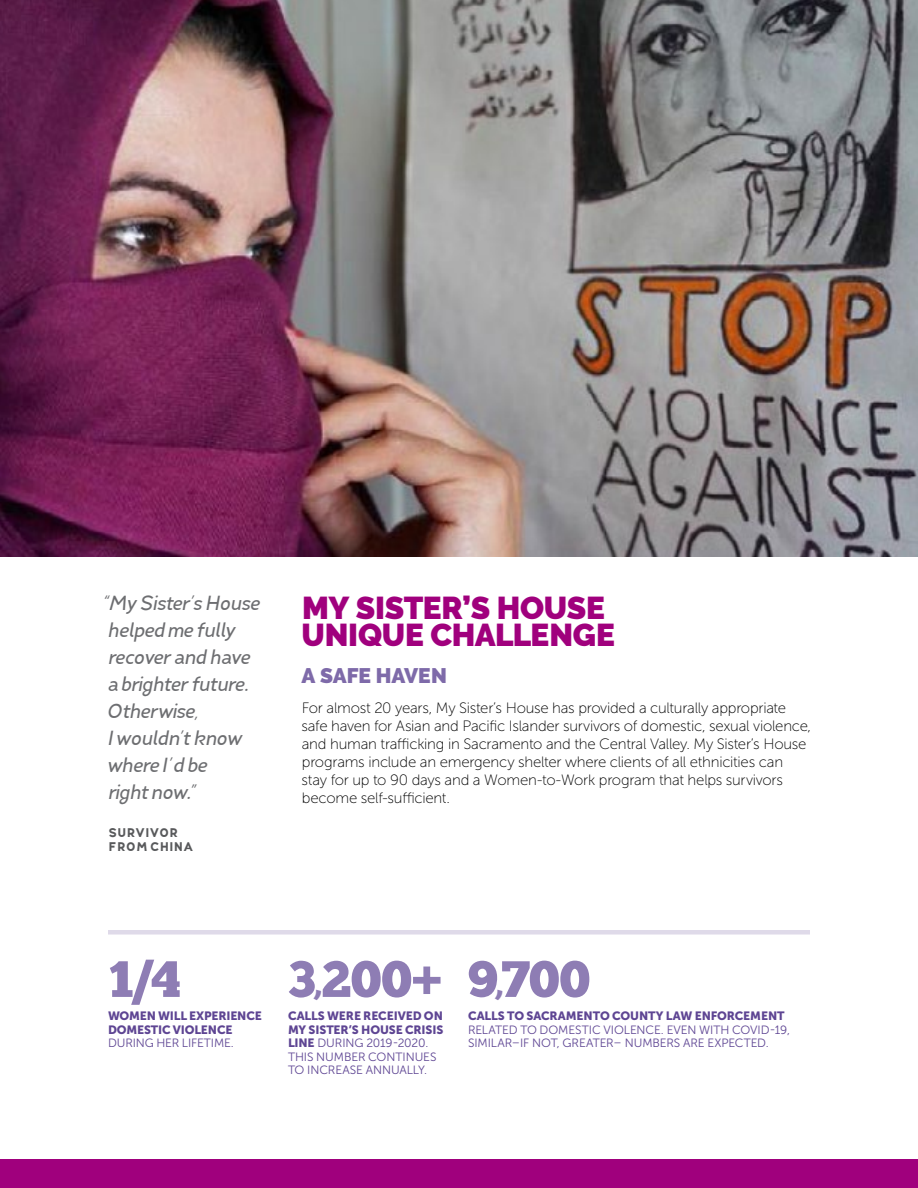
<style>
.page{position:relative;width:918px;height:1188px;background:#fff}
.page>*{position:absolute;margin:0;border:0;box-sizing:border-box;transform-origin:0 0}
.t1{font:51px "Chunk Five";letter-spacing:-.005em;color:#8e7db4}
.t2{font:900 31.5px/27px "Raleway";letter-spacing:-.01em;color:#a0007d}
.t3{font:900 21px "Raleway";letter-spacing:-.01em;color:#7e6aa9}
.t4{font:italic 500 19.5px/27px "Fibon Neue";letter-spacing:-.055em;color:#6d6e71}
.t5{font:15px/18px "Museo Sans 100";letter-spacing:-.015em;color:#000}
.t6{font:12px/13.5px "Museo Sans 300";letter-spacing:-.01em;color:#5e4593}
.t7{font:12px/13.5px "Museo Sans 900";letter-spacing:-.01em;color:#5e4593}
.t8{font:800 12px/13.5px "Fibon Neue";letter-spacing:.015em;color:#58595b}
.s1{font-size:27px}
.s2{font-family:"Museo Sans 900"}
</style>
<div class="page">
<img style="left:0;top:0;width:918px;height:557px">
<div style="left:0;top:1160px;width:918px;height:28px;background:#a0007d"></div>
<div style="left:108px;top:930px;width:702px;height:5px;background:#dfdae9"></div>
<h3 class="t4" style="left:101px;top:589px;width:160px">“My Sister’s House helped me fully recover and have a brighter future.<br>Otherwise,<br>I wouldn’t know where I’d be<br>right now.”</h3>
<p class="t8" style="left:108px;top:826px;width:87px">SURVIVOR<br>FROM CHINA</p>
<h2 class="t2" style="left:302px;top:594px;width:315px">MY SISTER’S HOUSE<br>UNIQUE CHALLENGE</h2>
<h3 class="t3" style="left:301px;top:664px;width:147px">A SAFE HAVEN</h3>
<p class="t5" style="left:302px;top:699px;width:511px">For almost 20 years, My Sister’s House has provided a culturally appropriate safe haven for Asian and Pacific Islander survivors of domestic, sexual violence, and human trafficking in Sacramento and the Central Valley. My Sister’s House programs include an emergency shelter where clients of all ethnicities can stay for up to 90 days and a Women-to-Work program that helps survivors become self-sufficient.</p>
<h1 class="t1" style="left:109px;top:949px;width:74px">1/4</h1>
<h1 class="t1" style="left:288px;top:949px;width:304px">3<span class="s1">,</span>200+ 9<span class="s1">,</span>700</h1>
<p class="t7" style="left:288px;top:1009px;width:157px">CALLS WERE RECEIVED ON<br>MY SISTER’S HOUSE CRISIS</p>
<p class="t6" style="left:288px;top:1036px;width:150px"><span class="s2">LINE</span> DURING 2019-2020.<br>THIS NUMBER CONTINUES<br>TO INCREASE ANNUALLY.</p>
<p class="t7" style="left:108px;top:1009px;width:155px">WOMEN WILL EXPERIENCE<br>DOMESTIC VIOLENCE</p>
<p class="t6" style="left:108px;top:1036px;width:127px">DURING HER LIFETIME.</p>
<p class="t7" style="left:468px;top:1009px;width:318px">CALLS TO SACRAMENTO COUNTY LAW ENFORCEMENT</p>
<p class="t6" style="left:468px;top:1023px;width:323px">RELATED TO DOMESTIC VIOLENCE. EVEN WITH COVID-19,<br>SIMILAR–IF NOT, GREATER– NUMBERS ARE EXPECTED.</p>
</div>
